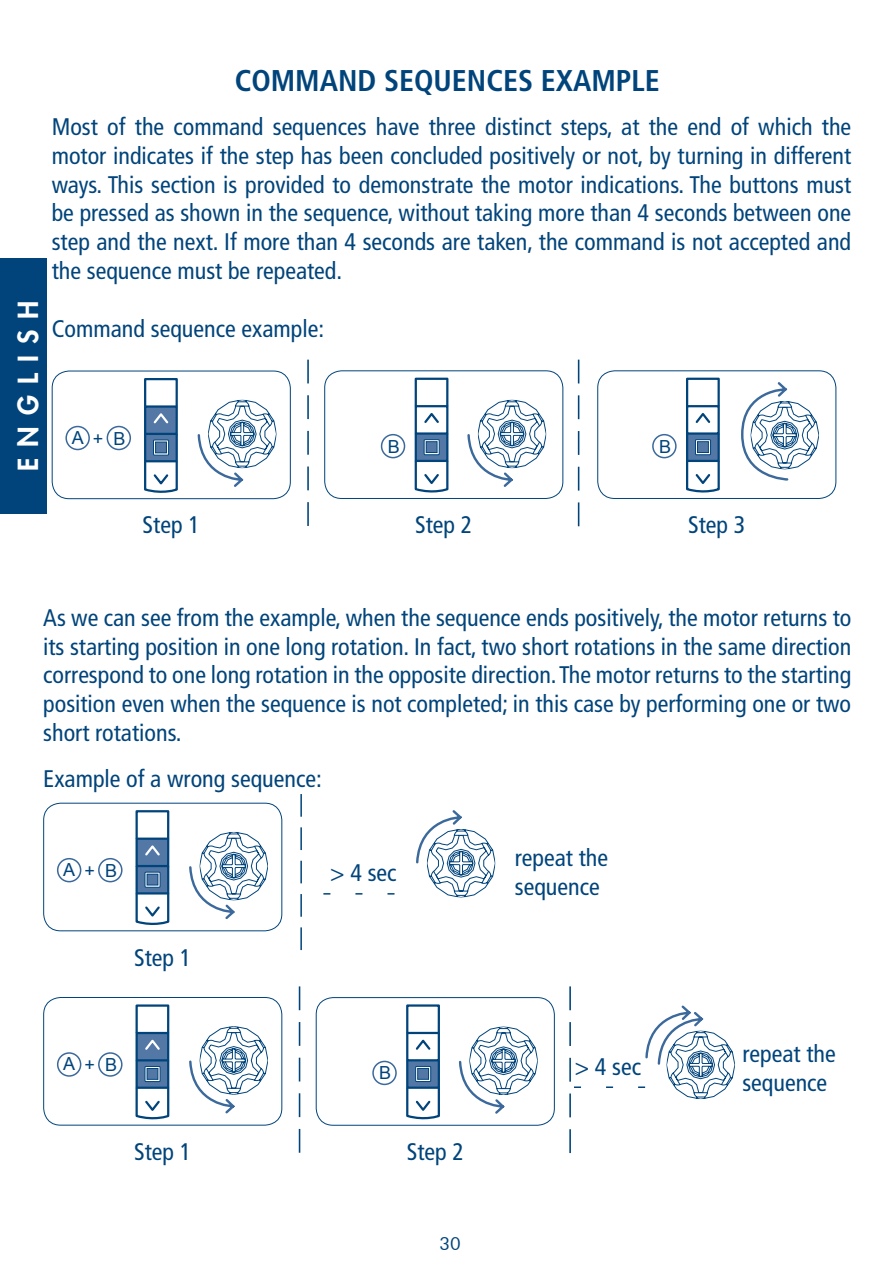
<style>
.page{position:relative;width:895px;height:1279px;background:#fff}
.page>*{position:absolute;margin:0;border:0;box-sizing:border-box;transform-origin:0 0}
.t1{font:700 condensed 30px "Frutiger LT Std";color:#00447b}
.t2{font:800 27px "Futura";letter-spacing:.41em;color:#fff}
.t3{font:condensed 24px/28.8px "Frutiger LT Std";color:#00447b;text-align:justify}
.t4{font:18px "Arial";color:#00447b}
.t5{font:18px "Futura BT";color:#00447b}
</style>
<div class="page">
<svg style="left:300px;top:794px;width:2px;height:155px"></svg>
<svg style="left:323px;top:893px;width:71px;height:1px"></svg>
<div style="left:686px;top:432px;width:34px;height:30px;background:#5378a6;border:2px solid #00447b"></div>
<div style="left:686px;top:405px;width:34px;height:29px;border:2px solid #00447b"></div>
<div style="left:686px;top:377px;width:34px;height:30px;border:2px solid #00447b"></div>
<svg style="left:695px;top:413px;width:16px;height:10px"></svg>
<div style="left:695px;top:439px;width:16px;height:16px;border:1px solid #00447b"></div>
<svg style="left:686px;top:441px;width:34px;height:52px"></svg>
<div style="left:652px;top:434px;width:24px;height:24px;border:2px solid #3b699b;border-radius:50%"></div>
<svg style="left:741px;top:382px;width:78px;height:99px"></svg>
<svg style="left:416px;top:810px;width:79px;height:87px"></svg>
<div style="left:65px;top:425px;width:25px;height:25px;border:2px solid #3b699b;border-radius:50%"></div>
<div style="left:107px;top:425px;width:24px;height:25px;border:2px solid #3b699b;border-radius:50%"></div>
<div style="left:144px;top:432px;width:34px;height:30px;background:#5378a6;border:2px solid #00447b"></div>
<div style="left:145px;top:406px;width:32px;height:28px;background:#5378a6"></div>
<div style="left:144px;top:405px;width:34px;height:30px;border:2px solid #00447b"></div>
<div style="left:144px;top:378px;width:34px;height:29px;border:2px solid #00447b"></div>
<svg style="left:153px;top:413px;width:16px;height:11px"></svg>
<svg style="left:144px;top:459px;width:34px;height:34px"></svg>
<div style="left:153px;top:439px;width:16px;height:16px;border:1px solid #00447b"></div>
<svg style="left:155px;top:441px;width:12px;height:12px"></svg>
<svg style="left:197px;top:399px;width:79px;height:88px"></svg>
<div style="left:52px;top:370px;width:239px;height:129px;border:1px solid #00447b;border-radius:17px"></div>
<div style="left:57px;top:857px;width:24px;height:25px;border:2px solid #3b699b;border-radius:50%"></div>
<div style="left:98px;top:857px;width:25px;height:25px;border:2px solid #3b699b;border-radius:50%"></div>
<svg style="left:135px;top:867px;width:34px;height:6px"></svg>
<div style="left:137px;top:838px;width:31px;height:27px;background:#5378a6"></div>
<div style="left:135px;top:837px;width:34px;height:30px;border:2px solid #00447b"></div>
<div style="left:135px;top:810px;width:34px;height:29px;border:2px solid #00447b"></div>
<svg style="left:145px;top:845px;width:15px;height:11px"></svg>
<div style="left:145px;top:871px;width:15px;height:16px;border:1px solid #00447b"></div>
<svg style="left:135px;top:873px;width:35px;height:52px"></svg>
<svg style="left:189px;top:831px;width:79px;height:88px"></svg>
<div style="left:43px;top:802px;width:239px;height:129px;border:1px solid #00447b;border-radius:17px"></div>
<div style="left:57px;top:1051px;width:24px;height:25px;border:2px solid #3b699b;border-radius:50%"></div>
<div style="left:98px;top:1051px;width:25px;height:25px;border:2px solid #3b699b;border-radius:50%"></div>
<svg style="left:135px;top:1061px;width:34px;height:24px"></svg>
<div style="left:137px;top:1032px;width:31px;height:28px;background:#5378a6"></div>
<div style="left:135px;top:1031px;width:34px;height:30px;border:2px solid #00447b"></div>
<div style="left:135px;top:1004px;width:34px;height:29px;border:2px solid #00447b"></div>
<svg style="left:145px;top:1039px;width:15px;height:11px"></svg>
<svg style="left:135px;top:1085px;width:35px;height:35px"></svg>
<div style="left:145px;top:1065px;width:15px;height:16px;border:1px solid #00447b"></div>
<svg style="left:146px;top:1067px;width:13px;height:12px"></svg>
<svg style="left:189px;top:1026px;width:79px;height:88px"></svg>
<div style="left:43px;top:996px;width:239px;height:129px;border:1px solid #00447b;border-radius:17px"></div>
<svg style="left:307px;top:359px;width:2px;height:167px"></svg>
<svg style="left:578px;top:359px;width:1px;height:167px"></svg>
<div style="left:415px;top:432px;width:33px;height:30px;background:#5378a6;border:2px solid #00447b"></div>
<div style="left:415px;top:405px;width:33px;height:29px;border:2px solid #00447b"></div>
<div style="left:415px;top:377px;width:33px;height:30px;border:2px solid #00447b"></div>
<svg style="left:424px;top:413px;width:15px;height:10px"></svg>
<div style="left:424px;top:439px;width:16px;height:16px;border:1px solid #00447b"></div>
<svg style="left:414px;top:441px;width:35px;height:52px"></svg>
<div style="left:381px;top:434px;width:24px;height:24px;border:2px solid #3b699b;border-radius:50%"></div>
<svg style="left:467px;top:399px;width:79px;height:88px"></svg>
<div style="left:324px;top:370px;width:239px;height:129px;border:1px solid #00447b;border-radius:17px"></div>
<svg style="left:299px;top:986px;width:1px;height:166px"></svg>
<div style="left:406px;top:1058px;width:34px;height:30px;background:#5378a6;border:2px solid #00447b"></div>
<div style="left:406px;top:1031px;width:34px;height:30px;border:2px solid #00447b"></div>
<div style="left:406px;top:1004px;width:34px;height:29px;border:2px solid #00447b"></div>
<svg style="left:415px;top:1039px;width:16px;height:11px"></svg>
<svg style="left:406px;top:1085px;width:34px;height:35px"></svg>
<div style="left:415px;top:1065px;width:16px;height:16px;border:1px solid #00447b"></div>
<svg style="left:417px;top:1067px;width:12px;height:12px"></svg>
<div style="left:372px;top:1060px;width:25px;height:24px;border:2px solid #3b699b;border-radius:50%"></div>
<svg style="left:458px;top:1026px;width:80px;height:88px"></svg>
<div style="left:316px;top:996px;width:239px;height:129px;border:1px solid #00447b;border-radius:17px"></div>
<div style="left:597px;top:370px;width:239px;height:129px;border:1px solid #00447b;border-radius:17px"></div>
<svg style="left:569px;top:986px;width:166px;height:166px"></svg>
<div style="left:0;top:258px;width:46px;height:255px;background:#00447b"></div>
<p class="t2" style="left:10px;top:471px;width:172px;rotate:-90deg">ENGLISH</p>
<p class="t1" style="left:235px;top:63px;width:427px">COMMAND SEQUENCES EXAMPLE</p>
<p class="t3" style="left:52px;top:112px;width:801px">Most of the command sequences have three distinct steps, at the end of which the motor indicates if the step has been concluded positively or not, by turning in different ways. This section is provided to demonstrate the motor indications. The buttons must be pressed as shown in the sequence, without taking more than 4 seconds between one step and the next. If more than 4 seconds are taken, the command is not accepted and the sequence must be repeated.</p>
<p class="t3" style="left:52px;top:314px;width:274px">Command sequence example:</p>
<p class="t4" style="left:72px;top:425px;width:14px">A</p>
<p class="t4" style="left:93px;top:426px;width:12px">+</p>
<p class="t4" style="left:114px;top:426px;width:14px">B</p>
<p class="t4" style="left:388px;top:434px;width:14px">B</p>
<p class="t4" style="left:659px;top:434px;width:14px">B</p>
<p class="t3" style="left:143px;top:510px;width:59px">Step 1</p>
<p class="t3" style="left:415px;top:510px;width:59px">Step 2</p>
<p class="t3" style="left:688px;top:510px;width:59px">Step 3</p>
<p class="t3" style="left:43px;top:603px;width:810px">As we can see from the example, when the sequence ends positively, the motor returns to its starting position in one long rotation. In fact, two short rotations in the same direction correspond to one long rotation in the opposite direction. The motor returns to the starting position even when the sequence is not completed; in this case by performing one or two short rotations.</p>
<p class="t3" style="left:43px;top:764px;width:280px">Example of a wrong sequence:</p>
<p class="t4" style="left:63px;top:857px;width:14px">A</p>
<p class="t4" style="left:84px;top:858px;width:12px">+</p>
<p class="t4" style="left:105px;top:858px;width:14px">B</p>
<p class="t3" style="left:134px;top:943px;width:59px">Step 1</p>
<p class="t4" style="left:63px;top:1051px;width:14px">A</p>
<p class="t4" style="left:84px;top:1052px;width:12px">+</p>
<p class="t4" style="left:105px;top:1052px;width:14px">B</p>
<p class="t3" style="left:134px;top:1137px;width:59px">Step 1</p>
<p class="t3" style="left:330px;top:858px;width:68px">&gt; 4 sec</p>
<p class="t3" style="left:515px;top:843px;width:95px">repeat the sequence</p>
<p class="t4" style="left:379px;top:1061px;width:14px">B</p>
<p class="t3" style="left:575px;top:1052px;width:68px">&gt; 4 sec</p>
<p class="t3" style="left:407px;top:1136px;width:59px">Step 2</p>
<p class="t5" style="left:439px;top:1232px;width:23px">30</p>
<p class="t3" style="left:742px;top:1039px;width:95px">repeat the sequence</p>
</div>
